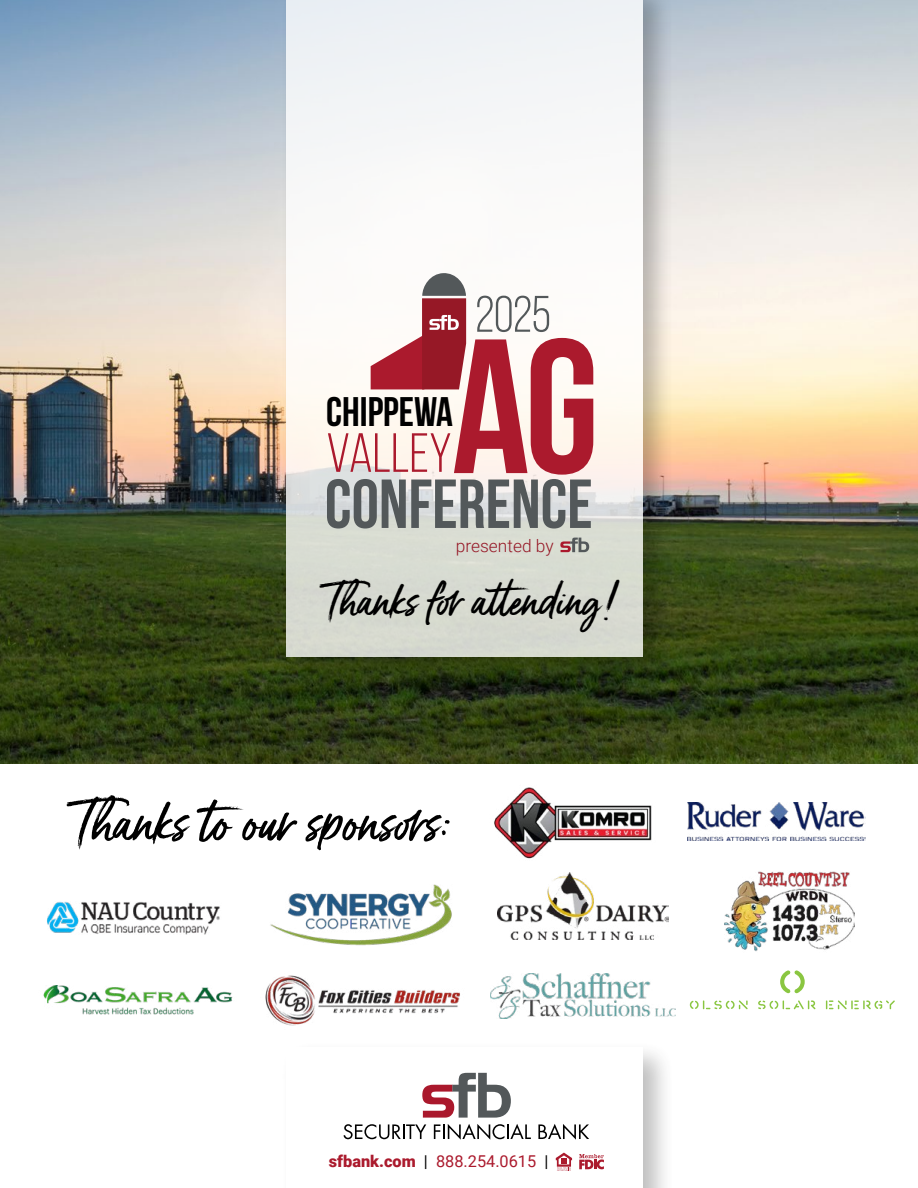
<style>
.page{position:relative;width:918px;height:1188px;background:#fff}
.page>*{position:absolute;margin:0;border:0;box-sizing:border-box;transform-origin:0 0}
.t1{font:700 190.95px "Bebas Neue";color:#ab1a2d}
.t2{font:700 69.15px "Bebas Neue";color:#53585a}
.t3{font:55.5px "Gotcha";color:#000}
.t4{font:55.05px "Bebas Neue";color:#ab1a2d}
.t5{font:51.15px "Bebas Neue";color:#53585a}
.t6{font:45px "Gotcha";color:#000}
.t7{font:700 41.25px "Bebas Neue";color:#000}
.t8{font:300 17.4px "Roboto";color:#961826}
.t9{font:16.35px "Roboto";color:#ab1a2d}
.s1{font-weight:900}
.s2{color:#000}
</style>
<div class="page">
<img style="left:0;top:0;width:918px;height:764px">
<div style="left:279px;top:0;width:396px;height:689px;background:#000;opacity:.32"></div>
<svg style="left:287px;top:0;width:356px;height:657px;fill:#f6f5f5"></svg>
<div style="left:279px;top:1039px;width:396px;height:149px;background:#000;opacity:.32"></div>
<div style="left:287px;top:1047px;width:356px;height:141px;background:#fff"></div>
<svg style="left:422px;top:1073px;width:89px;height:45px"></svg>
<svg style="left:343px;top:1124px;width:83px;height:15px"></svg>
<svg style="left:434px;top:1124px;width:97px;height:16px"></svg>
<svg style="left:538px;top:1124px;width:51px;height:16px"></svg>
<svg style="left:579px;top:1154px;width:25px;height:15px"></svg>
<svg style="left:556px;top:1153px;width:16px;height:18px"></svg>
<svg style="left:371px;top:273px;width:95px;height:116px"></svg>
<svg style="left:560px;top:538px;width:29px;height:14px"></svg>
<img style="left:725px;top:871px;width:129px;height:80px">
<img style="left:494px;top:787px;width:158px;height:72px">
<img style="left:688px;top:803px;width:178px;height:38px">
<img style="left:498px;top:873px;width:171px;height:66px">
<img style="left:270px;top:884px;width:182px;height:62px">
<img style="left:265px;top:975px;width:195px;height:51px">
<img style="left:491px;top:973px;width:184px;height:45px">
<img style="left:47px;top:902px;width:173px;height:32px">
<img style="left:43px;top:986px;width:190px;height:29px">
<svg style="left:690px;top:1000px;width:58px;height:9px"></svg>
<svg style="left:758px;top:1000px;width:57px;height:9px"></svg>
<svg style="left:826px;top:1000px;width:69px;height:9px"></svg>
<svg style="left:780px;top:970px;width:25px;height:23px"></svg>
<h3 class="t5" style="left:475px;top:287px;width:77px">2025</h3>
<h1 class="t1" style="left:452px;top:302px;width:149px">AG</h1>
<h3 class="t7" style="left:326px;top:389px;width:128px">CHIPPEWA</h3>
<h3 class="t4" style="left:326px;top:423px;width:127px">Valley</h3>
<h2 class="t2" style="left:325px;top:466px;width:269px">CONFERENCE</h2>
<p class="t8" style="left:456px;top:534px;width:99px">presented by</p>
<h3 class="t6" style="left:320px;top:570px;width:299px">Thanks for attending!</h3>
<h3 class="t3" style="left:67px;top:785px;width:387px">Thanks to our sponsors:</h3>
<p class="t9" style="left:329px;top:1149px;width:221px"><span class="s1">sfbank.com</span> <span class="s2">|</span> 888.254.0615 <span class="s2">|</span></p>
</div>
